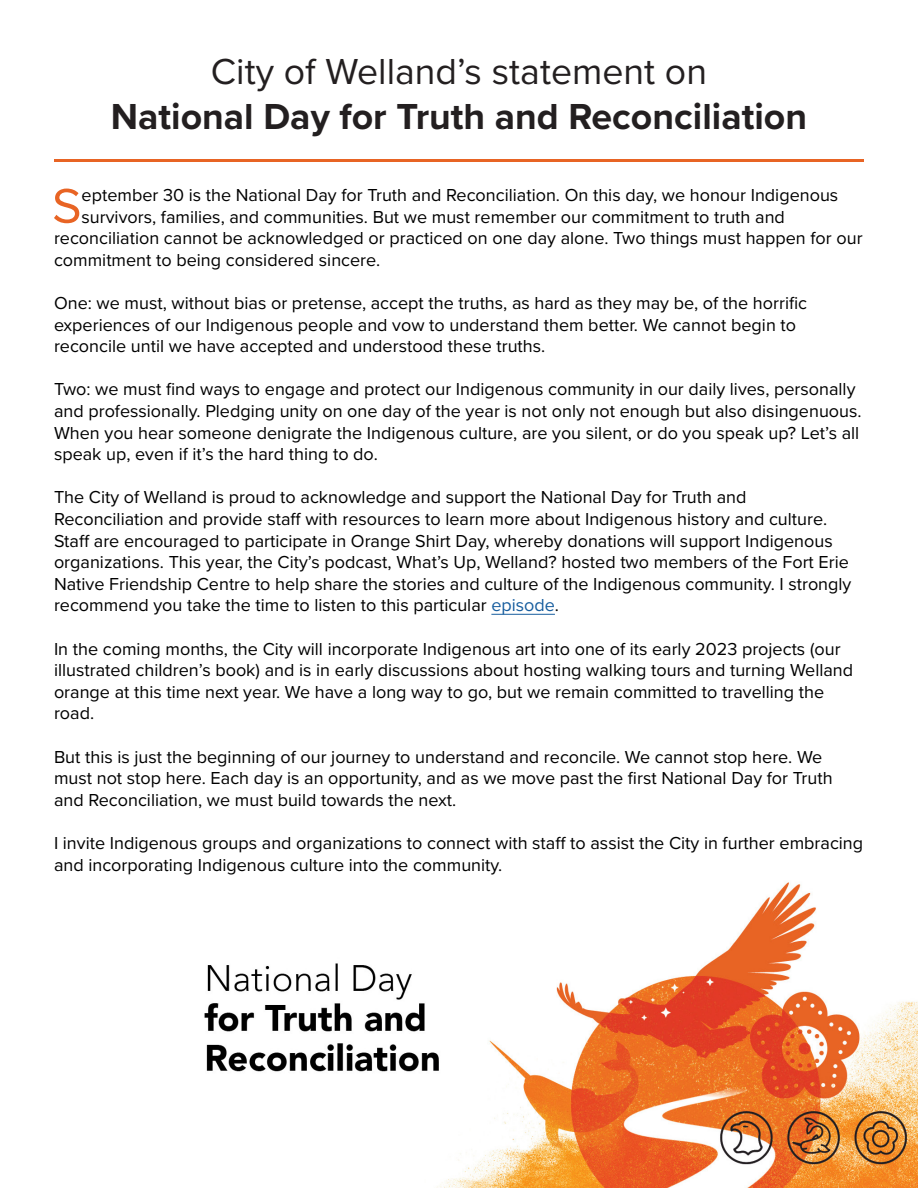
<style>
.page{position:relative;width:918px;height:1188px;background:#fff}
.page>*{position:absolute;margin:0;border:0;box-sizing:border-box;transform-origin:0 0}
.t1{font:50.4px "Proxima Nova";color:#e86424}
.t2{font:700 37.5px "Proxima Nova";color:#231f20}
.t3{font:37.5px "Proxima Nova";color:#231f20}
.t4{font:18px/21.6px "Proxima Nova";color:#000}
.s1{color:#175d9e}
</style>
<div class="page">
<hr style="left:54px;top:160px;width:810px;height:2px;background:#e86424">
<img style="left:204px;top:882px;width:714px;height:306px">
<hr style="left:491px;top:614px;width:64px;height:1px;background:#175d9e">
<p class="t3" style="left:211px;top:43px;width:498px">City of Welland’s statement on</p>
<p class="t2" style="left:111px;top:88px;width:698px">National Day for Truth and Reconciliation</p>
<p class="t1" style="left:52px;top:168px;width:31px">S</p>
<p class="t4" style="left:82px;top:183px;width:758px">eptember 30 is the National Day for Truth and Reconciliation. On this day, we honour Indigenous</p>
<p class="t4" style="left:82px;top:205px;width:705px">survivors, families, and communities. But we must remember our commitment to truth and</p>
<p class="t4" style="left:54px;top:227px;width:810px">reconciliation cannot be acknowledged or practiced on one day alone. Two things must happen for our</p>
<p class="t4" style="left:54px;top:248px;width:328px">commitment to being considered sincere.</p>
<p class="t4" style="left:54px;top:291px;width:755px">One: we must, without bias or pretense, accept the truths, as hard as they may be, of the horrific experiences of our Indigenous people and vow to understand them better. We cannot begin to reconcile until we have accepted and understood these truths.</p>
<p class="t4" style="left:54px;top:378px;width:809px">Two: we must find ways to engage and protect our Indigenous community in our daily lives, personally and professionally. Pledging unity on one day of the year is not only not enough but also disingenuous.<br>When you hear someone denigrate the Indigenous culture, are you silent, or do you speak up? Let’s all speak up, even if it’s the hard thing to do.</p>
<p class="t4" style="left:54px;top:486px;width:799px">The City of Welland is proud to acknowledge and support the National Day for Truth and Reconciliation and provide staff with resources to learn more about Indigenous history and culture.<br>Staff are encouraged to participate in Orange Shirt Day, whereby donations will support Indigenous organizations. This year, the City’s podcast, What’s Up, Welland? hosted two members of the Fort Erie Native Friendship Centre to help share the stories and culture of the Indigenous community. I strongly recommend you take the time to listen to this particular <span class="s1">episode</span>.</p>
<p class="t4" style="left:54px;top:637px;width:801px">In the coming months, the City will incorporate Indigenous art into one of its early 2023 projects (our illustrated children’s book) and is in early discussions about hosting walking tours and turning Welland orange at this time next year. We have a long way to go, but we remain committed to travelling the road.</p>
<p class="t4" style="left:54px;top:745px;width:780px">But this is just the beginning of our journey to understand and reconcile. We cannot stop here. We must not stop here. Each day is an opportunity, and as we move past the first National Day for Truth and Reconciliation, we must build towards the next.</p>
<p class="t4" style="left:54px;top:831px;width:811px">I invite Indigenous groups and organizations to connect with staff to assist the City in further embracing and incorporating Indigenous culture into the community.</p>
</div>
